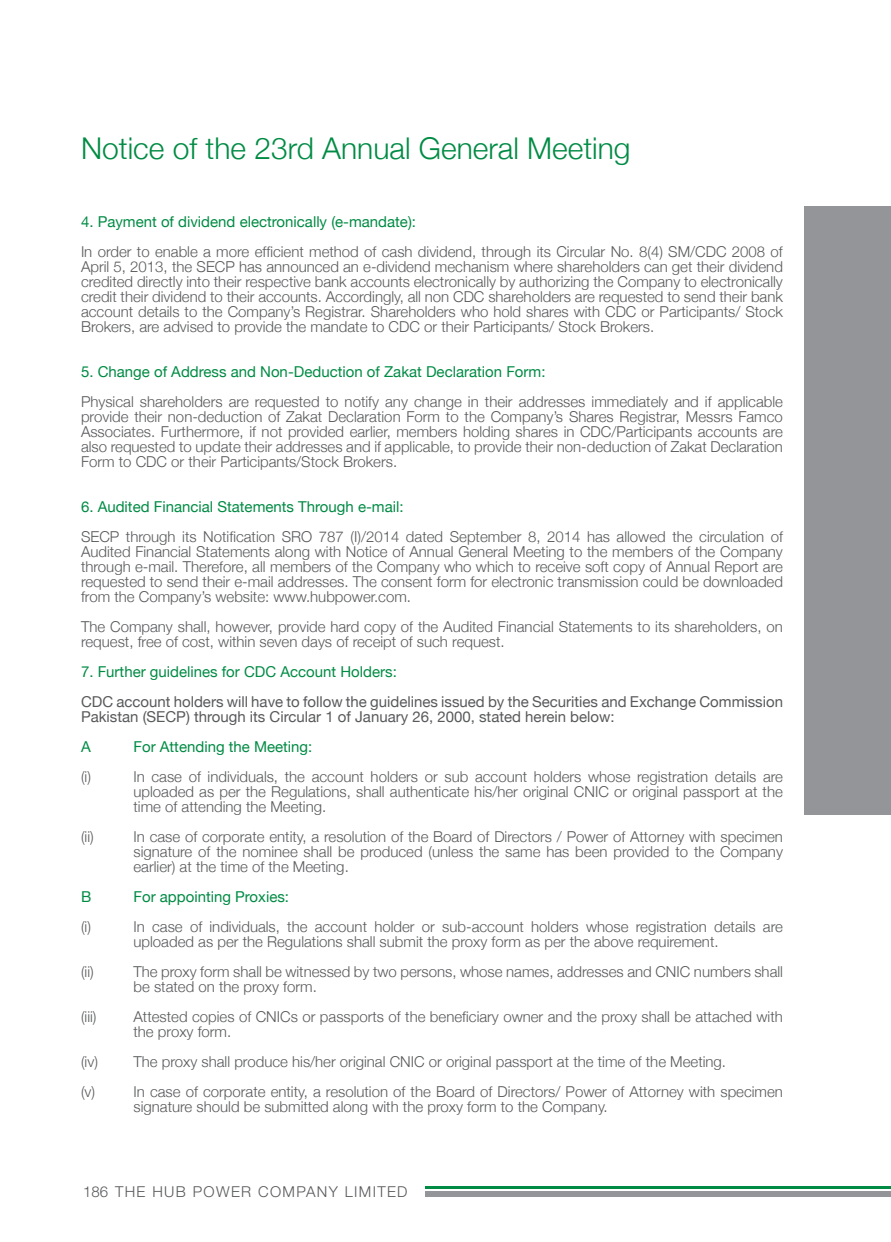
<style>
.page{position:relative;width:891px;height:1242px;background:#fff}
.page>*{position:absolute;margin:0;border:0;box-sizing:border-box;transform-origin:0 0}
.t1{font:300 30px "Helvetica Neue";color:#008b44}
.t2{font:300 15px/15px "Helvetica Neue";color:#58595b}
.t3{font:15px "Helvetica Neue";color:#008b44}
.t4{font:15px/15px "Helvetica Neue";color:#58595b}
.t5{font:300 15px "Helvetica Neue LT Std";letter-spacing:.09em;color:#58595b}
</style>
<div class="page">
<svg style="left:425px;top:1186px;width:466px;height:11px"></svg>
<div style="left:804px;top:207px;width:87px;height:608px;background:#939598"></div>
<h1 class="t1" style="left:81px;top:130px;width:551px">Notice of the 23rd Annual General Meeting</h1>
<p class="t3" style="left:81px;top:213px;width:337px">4. Payment of dividend electronically (e-mandate):</p>
<p class="t2" style="left:81px;top:244px;width:703px;text-align:justify">In order to enable a more efficient method of cash dividend, through its Circular No. 8(4) SM/CDC 2008 of April 5, 2013, the SECP has announced an e-dividend mechanism where shareholders can get their dividend credited directly into their respective bank accounts electronically by authorizing the Company to electronically credit their dividend to their accounts. Accordingly, all non CDC shareholders are requested to send their bank account details to the Company’s Registrar. Shareholders who hold shares with CDC or Participants/ Stock Brokers, are advised to provide the mandate to CDC or their Participants/ Stock Brokers.</p>
<p class="t3" style="left:81px;top:363px;width:466px">5. Change of Address and Non-Deduction of Zakat Declaration Form:</p>
<p class="t2" style="left:81px;top:394px;width:704px;text-align:justify">Physical shareholders are requested to notify any change in their addresses immediately and if applicable provide their non-deduction of Zakat Declaration Form to the Company’s Shares Registrar, Messrs Famco Associates. Furthermore, if not provided earlier, members holding shares in CDC/Participants accounts are also requested to update their addresses and if applicable, to provide their non-deduction of Zakat Declaration Form to CDC or their Participants/Stock Brokers.</p>
<p class="t3" style="left:81px;top:498px;width:324px">6. Audited Financial Statements Through e-mail:</p>
<p class="t2" style="left:81px;top:529px;width:704px;text-align:justify">SECP through its Notification SRO 787 (I)/2014 dated September 8, 2014 has allowed the circulation of Audited Financial Statements along with Notice of Annual General Meeting to the members of the Company through e-mail. Therefore, all members of the Company who which to receive soft copy of Annual Report are requested to send their e-mail addresses. The consent form for electronic transmission could be downloaded from the Company’s website: www.hubpower.com.</p>
<p class="t2" style="left:81px;top:619px;width:703px">The Company shall, however, provide hard copy of the Audited Financial Statements to its shareholders, on request, free of cost, within seven days of receipt of such request.</p>
<p class="t3" style="left:81px;top:663px;width:317px">7. Further guidelines for CDC Account Holders:</p>
<p class="t4" style="left:81px;top:694px;width:704px">CDC account holders will have to follow the guidelines issued by the Securities and Exchange Commission<br>Pakistan (SECP) through its Circular 1 of January 26, 2000, stated herein below:</p>
<p class="t3" style="left:81px;top:738px;width:11px">A</p>
<p class="t3" style="left:134px;top:738px;width:180px">For Attending the Meeting:</p>
<p class="t2" style="left:81px;top:769px;width:12px">(i)</p>
<p class="t2" style="left:134px;top:769px;width:651px;text-align:justify">In case of individuals, the account holders or sub account holders whose registration details are uploaded as per the Regulations, shall authenticate his/her original CNIC or original passport at the time of attending the Meeting.</p>
<p class="t2" style="left:81px;top:829px;width:14px">(ii)</p>
<p class="t2" style="left:134px;top:829px;width:651px;text-align:justify">In case of corporate entity, a resolution of the Board of Directors / Power of Attorney with specimen signature of the nominee shall be produced (unless the same has been provided to the Company earlier) at the time of the Meeting.</p>
<p class="t3" style="left:81px;top:888px;width:12px">B</p>
<p class="t3" style="left:134px;top:888px;width:157px">For appointing Proxies:</p>
<p class="t2" style="left:81px;top:919px;width:12px">(i)</p>
<p class="t2" style="left:134px;top:919px;width:651px">In case of individuals, the account holder or sub-account holders whose registration details are uploaded as per the Regulations shall submit the proxy form as per the above requirement.</p>
<p class="t2" style="left:81px;top:964px;width:14px">(ii)</p>
<p class="t2" style="left:134px;top:964px;width:651px">The proxy form shall be witnessed by two persons, whose names, addresses and CNIC numbers shall be stated on the proxy form.</p>
<p class="t2" style="left:81px;top:1009px;width:17px">(iii)</p>
<p class="t2" style="left:134px;top:1009px;width:651px">Attested copies of CNICs or passports of the beneficiary owner and the proxy shall be attached with the proxy form.</p>
<p class="t2" style="left:81px;top:1046px;width:647px;line-height:30px">(iv) The proxy shall produce his/her original CNIC or original passport at the time of the Meeting. (v)</p>
<p class="t2" style="left:134px;top:1084px;width:651px">In case of corporate entity, a resolution of the Board of Directors/ Power of Attorney with specimen signature should be submitted along with the proxy form to the Company.</p>
<p class="t5" style="left:83px;top:1182px;width:326px">186 THE HUB POWER COMPANY LIMITED</p>
</div>
